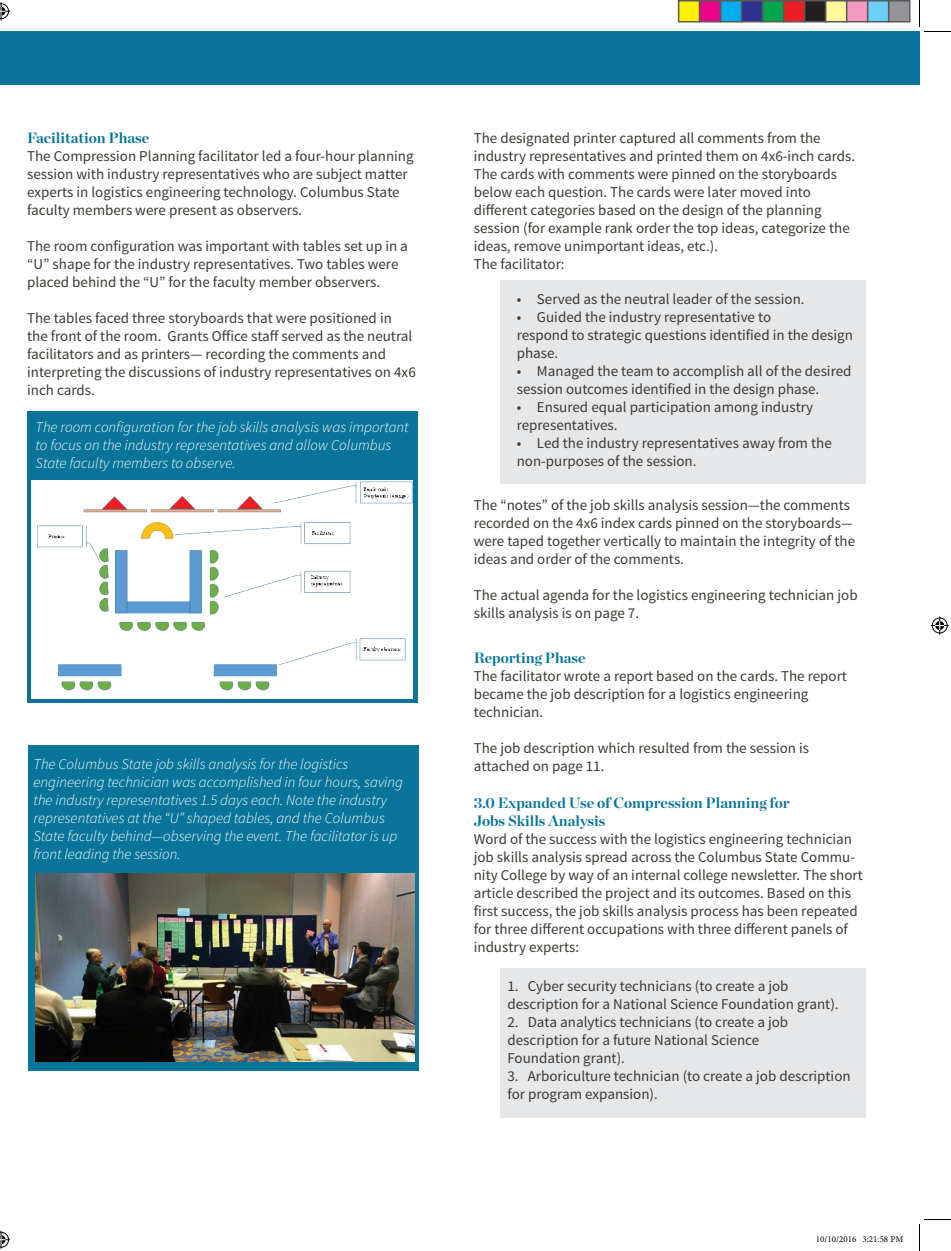
<style>
.page{position:relative;width:951px;height:1251px;background:#fff}
.page>*{position:absolute;margin:0;border:0;box-sizing:border-box;transform-origin:0 0}
.t1{font:15px/18px "Source Sans Pro";color:#3d3934}
.t2{font:italic 300 15px/18px "Source Sans Pro";color:#fff}
.t3{font:700 15px/18px "Chronicle Display";color:#08749a}
.t4{font:9px "Minion Pro";color:#000}
</style>
<div class="page">
<div style="left:499px;top:969px;width:366px;height:149px;background:#e6e7e9"></div>
<div style="left:499px;top:280px;width:366px;height:203px;background:#e6e7e9"></div>
<div style="left:0;top:32px;width:919px;height:54px;background:#08749a"></div>
<div style="left:27px;top:411px;width:391px;height:292px;background:#08749a"></div>
<div style="left:32px;top:481px;width:381px;height:218px;background:#fff"></div>
<img style="left:37px;top:481px;width:375px;height:209px">
<div style="left:28px;top:745px;width:391px;height:325px;background:#08749a"></div>
<img style="left:36px;top:874px;width:379px;height:188px">
<svg style="left:919px;top:0;width:32px;height:32px"></svg>
<svg style="left:919px;top:1219px;width:32px;height:32px"></svg>
<svg style="left:0;top:2px;width:10px;height:30px"></svg>
<svg style="left:0;top:1230px;width:10px;height:19px"></svg>
<svg style="left:930px;top:616px;width:18px;height:18px"></svg>
<div style="left:678px;top:1px;width:21px;height:21px;background:#fff101"></div>
<div style="left:678px;top:0;width:22px;height:22px;border:2px solid #595959"></div>
<div style="left:699px;top:1px;width:21px;height:21px;background:#ed028c"></div>
<div style="left:699px;top:0;width:22px;height:22px;border:2px solid #595959"></div>
<div style="left:720px;top:1px;width:21px;height:21px;background:#00aeef"></div>
<div style="left:720px;top:0;width:22px;height:22px;border:2px solid #595959"></div>
<div style="left:741px;top:1px;width:21px;height:21px;background:#2e3092"></div>
<div style="left:741px;top:0;width:22px;height:22px;border:2px solid #595959"></div>
<div style="left:762px;top:1px;width:21px;height:21px;background:#00a54f"></div>
<div style="left:762px;top:0;width:22px;height:22px;border:2px solid #595959"></div>
<div style="left:783px;top:1px;width:21px;height:21px;background:#ee1d23"></div>
<div style="left:783px;top:0;width:22px;height:22px;border:2px solid #595959"></div>
<div style="left:804px;top:1px;width:21px;height:21px;background:#231f20"></div>
<div style="left:804px;top:0;width:22px;height:22px;border:2px solid #595959"></div>
<div style="left:825px;top:1px;width:21px;height:21px;background:#fff79a"></div>
<div style="left:825px;top:0;width:22px;height:22px;border:2px solid #595959"></div>
<div style="left:846px;top:1px;width:21px;height:21px;background:#f499c2"></div>
<div style="left:846px;top:0;width:22px;height:22px;border:2px solid #595959"></div>
<div style="left:867px;top:1px;width:21px;height:21px;background:#6bcff6"></div>
<div style="left:867px;top:0;width:22px;height:22px;border:2px solid #595959"></div>
<div style="left:888px;top:1px;width:21px;height:21px;background:#939598"></div>
<div style="left:888px;top:0;width:22px;height:22px;border:2px solid #595959"></div>
<p class="t3" style="left:27px;top:128px;width:124px">Facilitation Phase</p>
<p class="t1" style="left:27px;top:148px;width:388px">The Compression Planning facilitator led a four-hour planning session with industry representatives who are subject matter experts in logistics engineering technology. Columbus State faculty members were present as observers.</p>
<p class="t1" style="left:27px;top:238px;width:382px">The room configuration was important with tables set up in a “U” shape for the industry representatives. Two tables were placed behind the “U” for the faculty member observers.</p>
<p class="t1" style="left:27px;top:310px;width:390px">The tables faced three storyboards that were positioned in the front of the room. Grants Office staff served as the neutral facilitators and as printers— recording the comments and interpreting the discussions of industry representatives on 4x6 inch cards.</p>
<p class="t2" style="left:36px;top:418px;width:374px">The room configuration for the job skills analysis was important to focus on the industry representatives and allow Columbus<br>State faculty members to observe.</p>
<p class="t2" style="left:34px;top:755px;width:371px">The Columbus State job skills analysis for the logistics engineering technician was accomplished in four hours, saving the industry representatives 1.5 days each. Note the industry representatives at the “U” shaped tables, and the Columbus State faculty behind—observing the event. The facilitator is up front leading the session.</p>
<p class="t1" style="left:474px;top:129px;width:383px">The designated printer captured all comments from the industry representatives and printed them on 4x6-inch cards.<br>The cards with comments were pinned on the storyboards below each question. The cards were later moved into different categories based on the design of the planning session (for example rank order the top ideas, categorize the ideas, remove unimportant ideas, etc.).<br>The facilitator:</p>
<p class="t1" style="left:516px;top:290px;width:289px">• Served as the neutral leader of the session.</p>
<p class="t1" style="left:516px;top:308px;width:338px">• Guided the industry representative to<br>respond to strategic questions identified in the design phase.</p>
<p class="t1" style="left:516px;top:362px;width:336px">• Managed the team to accomplish all of the desired session outcomes identified in the design phase.</p>
<p class="t1" style="left:516px;top:398px;width:298px">• Ensured equal participation among industry representatives.</p>
<p class="t1" style="left:516px;top:434px;width:316px">• Led the industry representatives away from the non-purposes of the session.</p>
<p class="t1" style="left:474px;top:496px;width:383px">The “notes” of the job skills analysis session—the comments recorded on the 4x6 index cards pinned on the storyboards— were taped together vertically to maintain the integrity of the ideas and order of the comments.</p>
<p class="t1" style="left:474px;top:586px;width:385px">The actual agenda for the logistics engineering technician job skills analysis is on page 7.</p>
<p class="t3" style="left:474px;top:648px;width:113px">Reporting Phase</p>
<p class="t1" style="left:474px;top:667px;width:375px">The facilitator wrote a report based on the cards. The report became the job description for a logistics engineering technician.</p>
<p class="t1" style="left:474px;top:739px;width:337px">The job description which resulted from the session is attached on page 11.</p>
<p class="t3" style="left:474px;top:793px;width:317px">3.0 Expanded Use of Compression Planning for<br>Jobs Skills Analysis</p>
<p class="t1" style="left:474px;top:830px;width:390px">Word of the success with the logistics engineering technician job skills analysis spread across the Columbus State Commu&shy;nity College by way of an internal college newsletter. The short article described the project and its outcomes. Based on this first success, the job skills analysis process has been repeated for three different occupations with three different panels of industry experts:</p>
<p class="t1" style="left:507px;top:977px;width:332px">1. Cyber security technicians (to create a job description for a National Science Foundation grant).</p>
<p class="t1" style="left:507px;top:1013px;width:282px">2. Data analytics technicians (to create a job description for a future National Science<br>Foundation grant).</p>
<p class="t1" style="left:507px;top:1067px;width:344px">3. Arboriculture technician (to create a job description for program expansion).</p>
<p class="t4" style="left:816px;top:1233px;width:89px">10/10/2016 3:21:58 PM</p>
</div>
